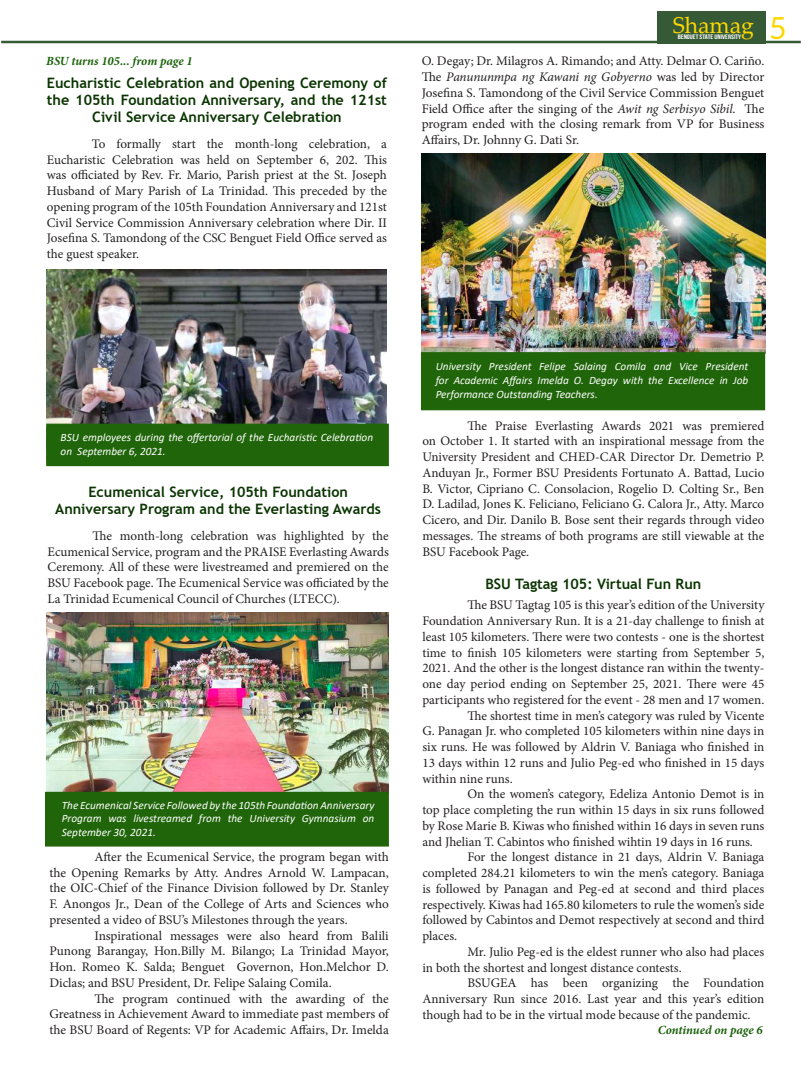
<style>
.page{position:relative;width:810px;height:1080px;background:#fff}
.page>*{position:absolute;margin:0;border:0;box-sizing:border-box;transform-origin:0 0}
.t1{font:30.5px "Aleo";color:#fed702}
.t2{font:22.88px "Palatino Linotype";color:#fed702}
.t3{font:700 14.38px/17.2px "Trebuchet MS";color:#0b3502;text-align:center}
.t4{font:13.12px/15.8px "Minion Pro";color:#231f20;text-align:justify}
.t5{font:italic 700 12.5px "Minion Pro";color:#1a620a}
.t6{font:italic 11.25px/13.8px "Calibri";color:#fff;text-align:justify}
.t7{font:6.5px "Bebas Neue";color:#fff;scale:1.18 1}
.s1{font-style:italic}
</style>
<div class="page">
<div style="left:658px;top:11px;width:108px;height:32px;background:#365a36"></div>
<hr style="left:1px;top:41px;width:800px;height:2px;background:#365a36">
<img style="left:422px;top:153px;width:343px;height:199px">
<img style="left:47px;top:269px;width:340px;height:155px">
<img style="left:47px;top:612px;width:342px;height:180px">
<div style="left:45px;top:792px;width:344px;height:55px;background:#20650a;border:1px solid #20650a"></div>
<div style="left:421px;top:352px;width:344px;height:58px;background:#20650a;border:1px solid #20650a"></div>
<div style="left:46px;top:424px;width:343px;height:42px;background:#20650a"></div>
<p class="t5" style="left:46px;top:52px;width:148px">BSU turns 105... from page 1</p>
<p class="t3" style="left:47px;top:74px;width:342px">Eucharistic Celebration and Opening Ceremony of the 105th Foundation Anniversary, and the 121st<br>Civil Service Anniversary Celebration</p>
<p class="t4" style="left:47px;top:136px;width:342px;text-indent:45px">To formally start the month-long celebration, a Eucharistic Celebration was held on September 6, 202. This was officiated by Rev. Fr. Mario, Parish priest at the St. Joseph Husband of Mary Parish of La Trinidad. This preceded by the opening program of the 105th Foundation Anniversary and 121st Civil Service Commission Anniversary celebration where Dir. II Josefina S. Tamondong of the CSC Benguet Field Office served as the guest speaker.</p>
<h2 class="t2" style="left:673px;top:9px;width:83px">Shamag</h2>
<p class="t7" style="left:678px;top:33px;width:55px">BENGUET STATE UNIVERSITY</p>
<h1 class="t1" style="left:770px;top:11px;width:17px">5</h1>
<p class="t4" style="left:422px;top:53px;width:344px">O. Degay; Dr. Milagros A. Rimando; and Atty. Delmar O. Cariño.<br>The <span class="s1">Panununmpa ng Kawani ng Gobyerno</span> was led by Director Josefina S. Tamondong of the Civil Service Commission Benguet Field Office after the singing of the <span class="s1">Awit ng Serbisyo Sibil.</span> The program ended with the closing remark from VP for Business Affairs, Dr. Johnny G. Dati Sr.</p>
<p class="t6" style="left:61px;top:430px;width:314px">BSU employees during the offertorial of the Eucharistic Celebration on September 6, 2021.</p>
<p class="t3" style="left:55px;top:483px;width:327px">Ecumenical Service, 105th Foundation<br>Anniversary Program and the Everlasting Awards</p>
<p class="t4" style="left:48px;top:528px;width:343px;text-indent:45px">The month-long celebration was highlighted by the Ecumenical Service, program and the PRAISE Everlasting Awards Ceremony. All of these were livestreamed and premiered on the BSU Facebook page. The Ecumenical Service was officiated by the La Trinidad Ecumenical Council of Churches (LTECC).</p>
<p class="t6" style="left:62px;top:797px;width:314px">The Ecumenical Service Followed by the 105th Foundation Anniversary Program was livestreamed from the University Gymnasium on September 30, 2021.</p>
<p class="t4" style="left:49px;top:849px;width:341px;text-indent:45px">After the Ecumenical Service, the program began with the Opening Remarks by Atty. Andres Arnold W. Lampacan, the OIC-Chief of the Finance Division followed by Dr. Stanley F. Anongos Jr., Dean of the College of Arts and Sciences who presented a video of BSU’s Milestones through the years.</p>
<p class="t4" style="left:49px;top:928px;width:341px;text-indent:45px">Inspirational messages were also heard from Balili Punong Barangay, Hon.Billy M. Bilango; La Trinidad Mayor, Hon. Romeo K. Salda; Benguet Governon, Hon.Melchor D.<br>Diclas; and BSU President, Dr. Felipe Salaing Comila.</p>
<p class="t4" style="left:49px;top:991px;width:341px;text-indent:45px">The program continued with the awarding of the Greatness in Achievement Award to immediate past members of the BSU Board of Regents: VP for Academic Affairs, Dr. Imelda</p>
<p class="t6" style="left:436px;top:359px;width:314px">University President Felipe Salaing Comila and Vice President for Academic Affairs Imelda O. Degay with the Excellence in Job Performance Outstanding Teachers.</p>
<p class="t4" style="left:422px;top:418px;width:344px;text-indent:45px">The Praise Everlasting Awards 2021 was premiered on October 1. It started with an inspirational message from the University President and CHED-CAR Director Dr. Demetrio P.<br>Anduyan Jr., Former BSU Presidents Fortunato A. Battad, Lucio B. Victor, Cipriano C. Consolacion, Rogelio D. Colting Sr., Ben D. Ladilad, Jones K. Feliciano, Feliciano G. Calora Jr., Atty. Marco Cicero, and Dir. Danilo B. Bose sent their regards through video messages. The streams of both programs are still viewable at the BSU Facebook Page.</p>
<p class="t3" style="left:485px;top:575px;width:217px">BSU Tagtag 105: Virtual Fun Run</p>
<p class="t4" style="left:467px;top:597px;width:299px">The BSU Tagtag 105 is this year’s edition of the University</p>
<p class="t4" style="left:422px;top:613px;width:344px">Foundation Anniversary Run. It is a 21-day challenge to finish at</p>
<p class="t4" style="left:422px;top:629px;width:344px">least 105 kilometers. There were two contests - one is the shortest</p>
<p class="t4" style="left:422px;top:645px;width:343px">time to finish 105 kilometers were starting from September 5,</p>
<p class="t4" style="left:422px;top:660px;width:343px">2021. And the other is the longest distance ran within the twenty-</p>
<p class="t4" style="left:422px;top:676px;width:344px">one day period ending on September 25, 2021. There were 45</p>
<p class="t4" style="left:422px;top:692px;width:343px">participants who registered for the event - 28 men and 17 women.</p>
<p class="t4" style="left:467px;top:708px;width:298px">The shortest time in men’s category was ruled by Vicente</p>
<p class="t4" style="left:422px;top:723px;width:343px">G. Panagan Jr. who completed 105 kilometers within nine days in</p>
<p class="t4" style="left:422px;top:739px;width:344px">six runs. He was followed by Aldrin V. Baniaga who finished in</p>
<p class="t4" style="left:422px;top:755px;width:343px">13 days within 12 runs and Julio Peg-ed who finished in 15 days</p>
<p class="t4" style="left:422px;top:771px;width:92px">within nine runs.</p>
<p class="t4" style="left:467px;top:786px;width:299px">On the women’s category, Edeliza Antonio Demot is in</p>
<p class="t4" style="left:422px;top:802px;width:343px">top place completing the run within 15 days in six runs followed</p>
<p class="t4" style="left:422px;top:818px;width:344px">by Rose Marie B. Kiwas who finished within 16 days in seven runs</p>
<p class="t4" style="left:422px;top:834px;width:332px">and Jhelian T. Cabintos who finished wihtin 19 days in 16 runs.</p>
<p class="t4" style="left:467px;top:849px;width:299px">For the longest distance in 21 days, Aldrin V. Baniaga</p>
<p class="t4" style="left:422px;top:865px;width:343px">completed 284.21 kilometers to win the men’s category. Baniaga</p>
<p class="t4" style="left:422px;top:881px;width:343px">is followed by Panagan and Peg-ed at second and third places</p>
<p class="t4" style="left:422px;top:897px;width:343px">respectively. Kiwas had 165.80 kilometers to rule the women’s side</p>
<p class="t4" style="left:422px;top:912px;width:344px">followed by Cabintos and Demot respectively at second and third</p>
<p class="t4" style="left:422px;top:928px;width:36px">places.</p>
<p class="t4" style="left:467px;top:944px;width:298px">Mr. Julio Peg-ed is the eldest runner who also had places</p>
<p class="t4" style="left:422px;top:960px;width:261px">in both the shortest and longest distance contests.</p>
<p class="t4" style="left:467px;top:975px;width:299px">BSUGEA has been organizing the Foundation</p>
<p class="t4" style="left:422px;top:991px;width:343px">Anniversary Run since 2016. Last year and this year’s edition</p>
<p class="t4" style="left:422px;top:1007px;width:330px">though had to be in the virtual mode because of the pandemic.</p>
<p class="t5" style="left:658px;top:1021px;width:106px">Continued on page 6</p>
</div>
